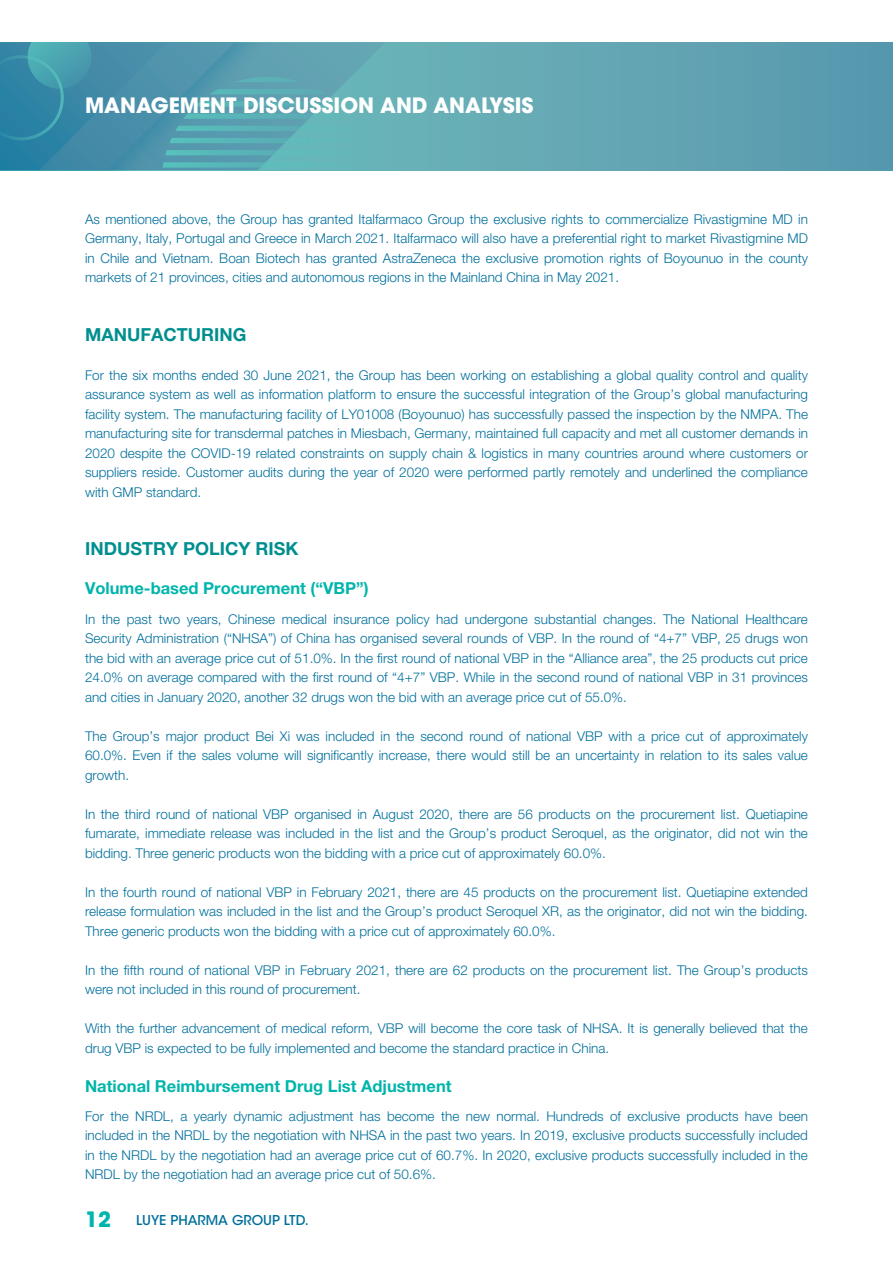
<style>
.page{position:relative;width:893px;height:1263px;background:#fff}
.page>*{position:absolute;margin:0;border:0;box-sizing:border-box;transform-origin:0 0}
.t1{font:700 21px "ITC Avant Garde Std";color:#fff}
.t2{font:700 18px "Helvetica Neue LT Std";color:#008f8f}
.t3{font:700 16.5px "Helvetica Neue LT Std";color:#00b5ab}
.t4{font:300 13.5px/19.5px "Helvetica Neue LT Std";color:#006f9c;text-align:justify}
.t5{font:500 13.5px "ITC Avant Garde Std";color:#006f9c}
.s1{font-weight:700;font-size:21px;color:#00b5ab}
</style>
<div class="page">
<div style="left:0;top:43px;width:893px;height:127px;background:#5b9caf"></div>
<div style="left:0;top:43px;width:695px;height:127px;background:#67abb5"></div>
<svg style="left:0;top:43px;width:351px;height:127px"></svg>
<h1 class="t1" style="left:85px;top:92px;width:450px">MANAGEMENT DISCUSSION AND ANALYSIS</h1>
<p class="t4" style="left:85px;top:209px;width:724px">As mentioned above, the Group has granted Italfarmaco Group the exclusive rights to commercialize Rivastigmine MD in Germany, Italy, Portugal and Greece in March 2021. Italfarmaco will also have a preferential right to market Rivastigmine MD in Chile and Vietnam. Boan Biotech has granted AstraZeneca the exclusive promotion rights of Boyounuo in the county markets of 21 provinces, cities and autonomous regions in the Mainland China in May 2021.</p>
<h2 class="t2" style="left:85px;top:323px;width:163px">MANUFACTURING</h2>
<p class="t4" style="left:85px;top:365px;width:725px">For the six months ended 30 June 2021, the Group has been working on establishing a global quality control and quality assurance system as well as information platform to ensure the successful integration of the Group’s global manufacturing facility system. The manufacturing facility of LY01008 (Boyounuo) has successfully passed the inspection by the NMPA. The manufacturing site for transdermal patches in Miesbach, Germany, maintained full capacity and met all customer demands in 2020 despite the COVID-19 related constraints on supply chain &amp; logistics in many countries around where customers or suppliers reside. Customer audits during the year of 2020 were performed partly remotely and underlined the compliance with GMP standard.</p>
<h2 class="t2" style="left:85px;top:538px;width:215px">INDUSTRY POLICY RISK</h2>
<p class="t3" style="left:85px;top:578px;width:285px">Volume-based Procurement (“VBP”)</p>
<p class="t4" style="left:85px;top:609px;width:724px">In the past two years, Chinese medical insurance policy had undergone substantial changes. The National Healthcare Security Administration (“NHSA”) of China has organised several rounds of VBP. In the round of “4+7” VBP, 25 drugs won the bid with an average price cut of 51.0%. In the first round of national VBP in the “Alliance area”, the 25 products cut price 24.0% on average compared with the first round of “4+7” VBP. While in the second round of national VBP in 31 provinces and cities in January 2020, another 32 drugs won the bid with an average price cut of 55.0%.</p>
<p class="t4" style="left:85px;top:726px;width:724px">The Group’s major product Bei Xi was included in the second round of national VBP with a price cut of approximately 60.0%. Even if the sales volume will significantly increase, there would still be an uncertainty in relation to its sales value growth.</p>
<p class="t4" style="left:85px;top:804px;width:724px">In the third round of national VBP organised in August 2020, there are 56 products on the procurement list. Quetiapine fumarate, immediate release was included in the list and the Group’s product Seroquel, as the originator, did not win the bidding. Three generic products won the bidding with a price cut of approximately 60.0%.</p>
<p class="t4" style="left:85px;top:882px;width:724px">In the fourth round of national VBP in February 2021, there are 45 products on the procurement list. Quetiapine extended release formulation was included in the list and the Group’s product Seroquel XR, as the originator, did not win the bidding.<br>Three generic products won the bidding with a price cut of approximately 60.0%.</p>
<p class="t4" style="left:85px;top:960px;width:724px">In the fifth round of national VBP in February 2021, there are 62 products on the procurement list. The Group’s products were not included in this round of procurement.</p>
<p class="t4" style="left:85px;top:1018px;width:724px">With the further advancement of medical reform, VBP will become the core task of NHSA. It is generally believed that the drug VBP is expected to be fully implemented and become the standard practice in China.</p>
<p class="t3" style="left:85px;top:1075px;width:368px">National Reimbursement Drug List Adjustment</p>
<p class="t4" style="left:85px;top:1106px;width:724px">For the NRDL, a yearly dynamic adjustment has become the new normal. Hundreds of exclusive products have been included in the NRDL by the negotiation with NHSA in the past two years. In 2019, exclusive products successfully included in the NRDL by the negotiation had an average price cut of 60.7%. In 2020, exclusive products successfully included in the NRDL by the negotiation had an average price cut of 50.6%.</p>
<p class="t5" style="left:85px;top:1211px;width:225px"><span class="s1">12</span> LUYE PHARMA GROUP LTD.</p>
</div>
